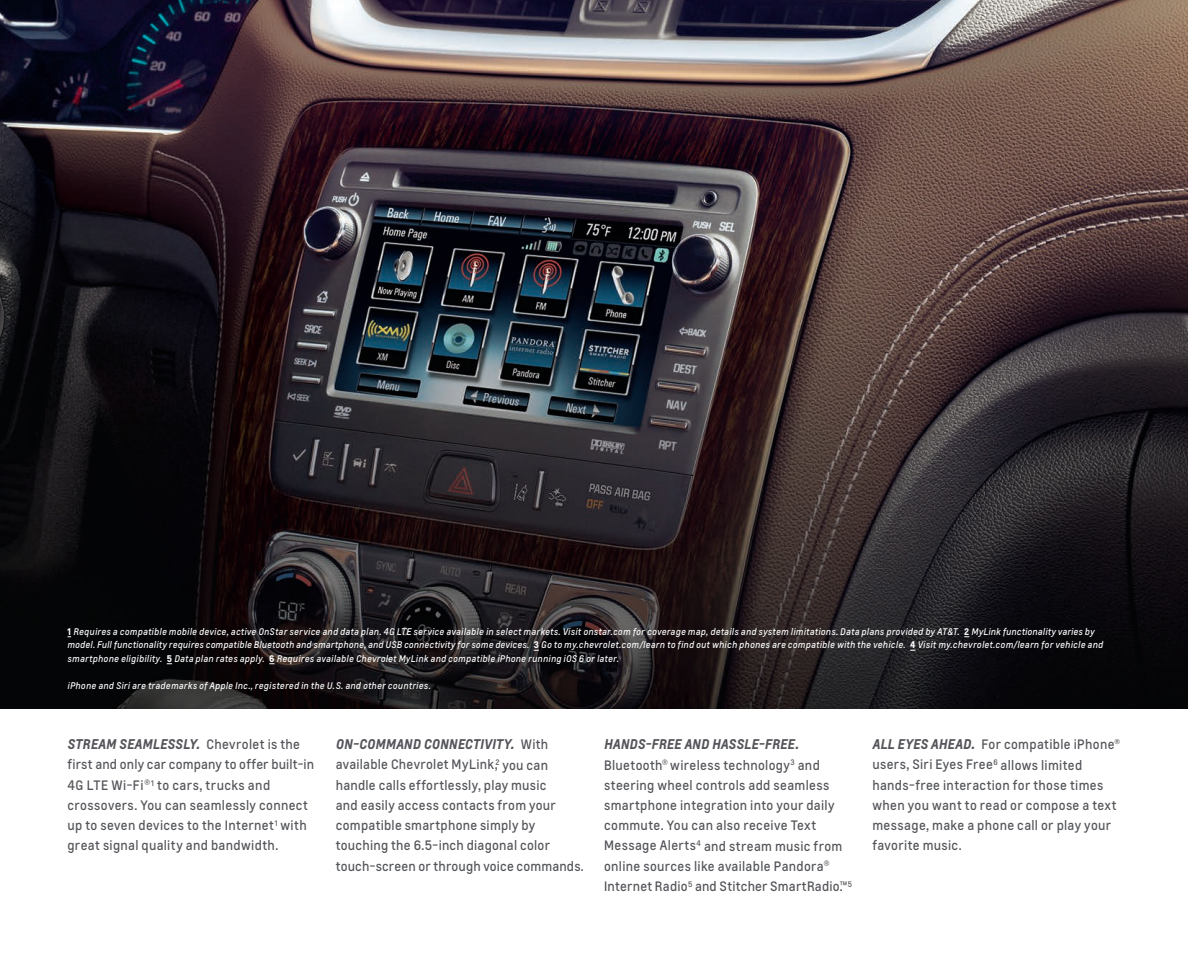
<style>
.page{position:relative;width:1188px;height:972px;background:#fff}
.page>*{position:absolute;margin:0;border:0;box-sizing:border-box;transform-origin:0 0}
.t1{font:italic 700 13.2px "Louis";letter-spacing:.005em;color:#54555a}
.t2{font:12.75px/20.2px "Louis";letter-spacing:.025em;color:#54555a}
.t3{font:italic 9px/13.5px "Louis";letter-spacing:.035em;color:#fff}
.s1{font-weight:700;font-style:normal}
.s2{font-weight:400;font-style:normal;font-size:12.75px}
.s3{font-style:italic;font-size:13.5px}
.s4{font-weight:700;font-style:italic;font-size:13.2px}
</style>
<div class="page">
<img style="left:0;top:0;width:1188px;height:709px">
<p class="t3" style="left:68px;top:624px;width:1037px"><span class="s1">1</span> Requires a compatible mobile device, active OnStar service and data plan. 4G LTE service available in select markets. Visit onstar.com for coverage map, details and system limitations. Data plans provided by AT&amp;T. <span class="s1">2</span> MyLink functionality varies by model. Full functionality requires compatible Bluetooth and smartphone, and USB connectivity for some devices. <span class="s1">3</span> Go to my.chevrolet.com/learn to find out which phones are compatible with the vehicle. <span class="s1">4</span> Visit my.chevrolet.com/learn for vehicle and smartphone eligibility. <span class="s1">5</span> Data plan rates apply. <span class="s1">6</span> Requires available Chevrolet MyLink and compatible iPhone running iOS 6 or later.</p>
<p class="t3" style="left:68px;top:678px;width:365px">iPhone and Siri are trademarks of Apple Inc., registered in the U.S. and other countries.</p>
<p class="t1" style="left:68px;top:736px;width:234px">STREAM SEAMLESSLY. <span class="s2">Chevrolet is the</span></p>
<p class="t2" style="left:67px;top:755px;width:248px">first and only car company to offer built-in 4G LTE Wi-Fi<span class="s3">®</span> <sup>1</sup> to cars, trucks and crossovers. You can seamlessly connect up to seven devices to the Internet<sup>1</sup> with great signal quality and bandwidth.</p>
<p class="t1" style="left:336px;top:736px;width:214px">ON-COMMAND CONNECTIVITY. <span class="s2">With</span></p>
<p class="t2" style="left:336px;top:755px;width:250px">available Chevrolet MyLink,<sup>2</sup> you can handle calls effortlessly, play music<br>and easily access contacts from your compatible smartphone simply by touching the 6.5-inch diagonal color touch-screen or through voice commands.</p>
<p class="t1" style="left:604px;top:736px;width:196px">HANDS-FREE AND HASSLE-FREE.</p>
<p class="t2" style="left:604px;top:755px;width:250px">Bluetooth<span class="s3">®</span> wireless technology<sup>3</sup> and steering wheel controls add seamless smartphone integration into your daily commute. You can also receive Text Message Alerts<sup>4</sup> and stream music from online sources like available Pandora<span class="s3">® </span>Internet Radio<sup>5</sup> and Stitcher SmartRadio.™<sup>5</sup></p>
<p class="t2" style="left:872px;top:734px;width:250px"><span class="s4">ALL EYES AHEAD.</span> For compatible iPhone® users, Siri Eyes Free<sup>6</sup> allows limited hands-free interaction for those times when you want to read or compose a text message, make a phone call or play your favorite music.</p>
</div>
